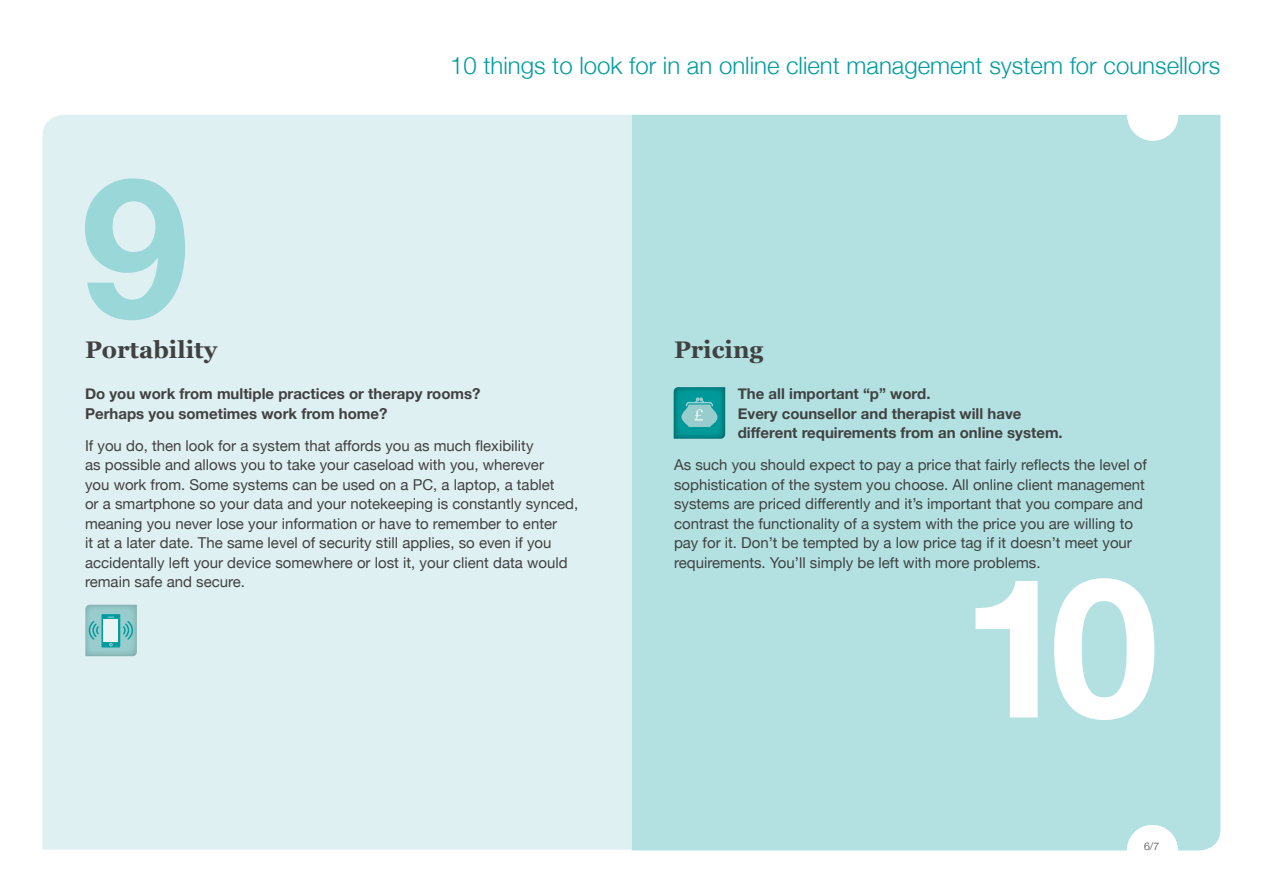
<style>
.page{position:relative;width:1263px;height:893px;background:#fff}
.page>*{position:absolute;margin:0;border:0;box-sizing:border-box;transform-origin:0 0}
.t1{font:700 195px "Helvetica Neue";color:#fff}
.t2{font:700 195px "Helvetica Neue";color:#99d7d9}
.t3{font:300 24px "Helvetica Neue";color:#009ca0}
.t4{font:700 24px "Georgia";color:#414141}
.t5{font:15px/19.5px "Helvetica Neue";color:#414141}
.t6{font:700 15px/19.5px "Helvetica Neue";color:#414141}
.t7{font:300 10.5px "Helvetica Neue";color:#2f4a75}
.t8{font:300 10.5px "Helvetica Neue";color:#414141}
</style>
<div class="page">
<div style="left:631px;top:115px;width:589px;height:735px;background:#b3e1e2"></div>
<div style="left:43px;top:115px;width:588px;height:735px;background:#dff0f2"></div>
<div style="left:1127px;top:90px;width:51px;height:51px;background:#fff;border-radius:50%"></div>
<div style="left:1127px;top:825px;width:51px;height:51px;background:#fff;border-radius:50%"></div>
<svg style="left:674px;top:387px;width:51px;height:52px;background:#2da1a2"></svg>
<svg style="left:85px;top:605px;width:52px;height:51px;background:#89c6c6"></svg>
<h1 class="t2" style="left:81px;top:95px;width:110px">9</h1>
<h2 class="t3" style="left:450px;top:46px;width:772px">10 things to look for in an online client management system for counsellors</h2>
<h2 class="t4" style="left:85px;top:332px;width:134px">Portability</h2>
<p class="t6" style="left:85px;top:384px;width:397px">Do you work from multiple practices or therapy rooms?<br>Perhaps you sometimes work from home?</p>
<p class="t5" style="left:85px;top:437px;width:495px">If you do, then look for a system that affords you as much flexibility<br>as possible and allows you to take your caseload with you, wherever<br>you work from. Some systems can be used on a PC, a laptop, a tablet<br>or a smartphone so your data and your notekeeping is constantly synced, meaning you never lose your information or have to remember to enter<br>it at a later date. The same level of security still applies, so even if you accidentally left your device somewhere or lost it, your client data would remain safe and secure.</p>
<h2 class="t4" style="left:674px;top:332px;width:91px">Pricing</h2>
<p class="t6" style="left:738px;top:384px;width:326px">The all important “p” word.<br>Every counsellor and therapist will have different requirements from an online system.</p>
<p class="t5" style="left:674px;top:456px;width:474px">As such you should expect to pay a price that fairly reflects the level of sophistication of the system you choose. All online client management systems are priced differently and it’s important that you compare and contrast the functionality of a system with the price you are willing to pay for it. Don’t be tempted by a low price tag if it doesn’t meet your requirements. You’ll simply be left with more problems.</p>
<h1 class="t1" style="left:961px;top:495px;width:199px">10</h1>
<p class="t8" style="left:1144px;top:838px;width:17px">6/7</p>
<p class="t7" style="left:1141px;top:839px;width:23px">3/12</p>
</div>
